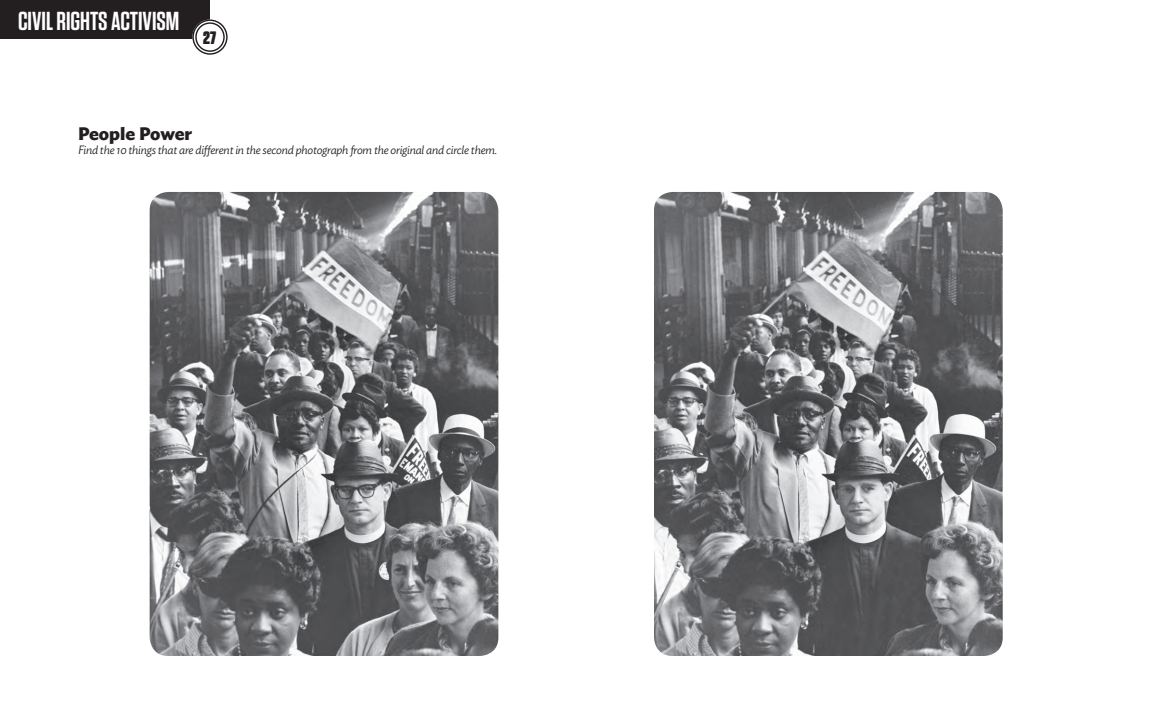
<style>
.page{position:relative;width:1152px;height:720px;background:#fff}
.page>*{position:absolute;margin:0;border:0;box-sizing:border-box;transform-origin:0 0}
.t1{font:600 26px "Tungsten";color:#fff}
.t2{font:700 18px "Ideal Sans";color:#231f20}
.t3{font:900 18px "Tungsten";color:#231f20}
.t4{font:italic 300 12px "Ideal Sans";letter-spacing:-.02em;color:#231f20}
</style>
<div class="page">
<div style="left:0;top:0;width:210px;height:39px;background:#231f20"></div>
<img style="left:150px;top:192px;width:348px;height:464px">
<img style="left:654px;top:192px;width:349px;height:464px">
<svg style="left:195px;top:22px;width:30px;height:31px"></svg>
<div style="left:192px;top:20px;width:36px;height:35px;border:4px solid #fff;border-radius:50%"></div>
<div style="left:192px;top:20px;width:36px;height:35px;border:1px solid #231f20;border-radius:50%"></div>
<div style="left:195px;top:22px;width:30px;height:30px;border:1px solid #231f20;border-radius:50%"></div>
<h1 class="t1" style="left:18px;top:7px;width:163px">CIVIL RIGHTS ACTIVISM</h1>
<h2 class="t3" style="left:203px;top:28px;width:14px">27</h2>
<h2 class="t2" style="left:78px;top:120px;width:116px">People Power</h2>
<p class="t4" style="left:78px;top:141px;width:421px">Find the 10 things that are different in the second photograph from the original and circle them.</p>
</div>
